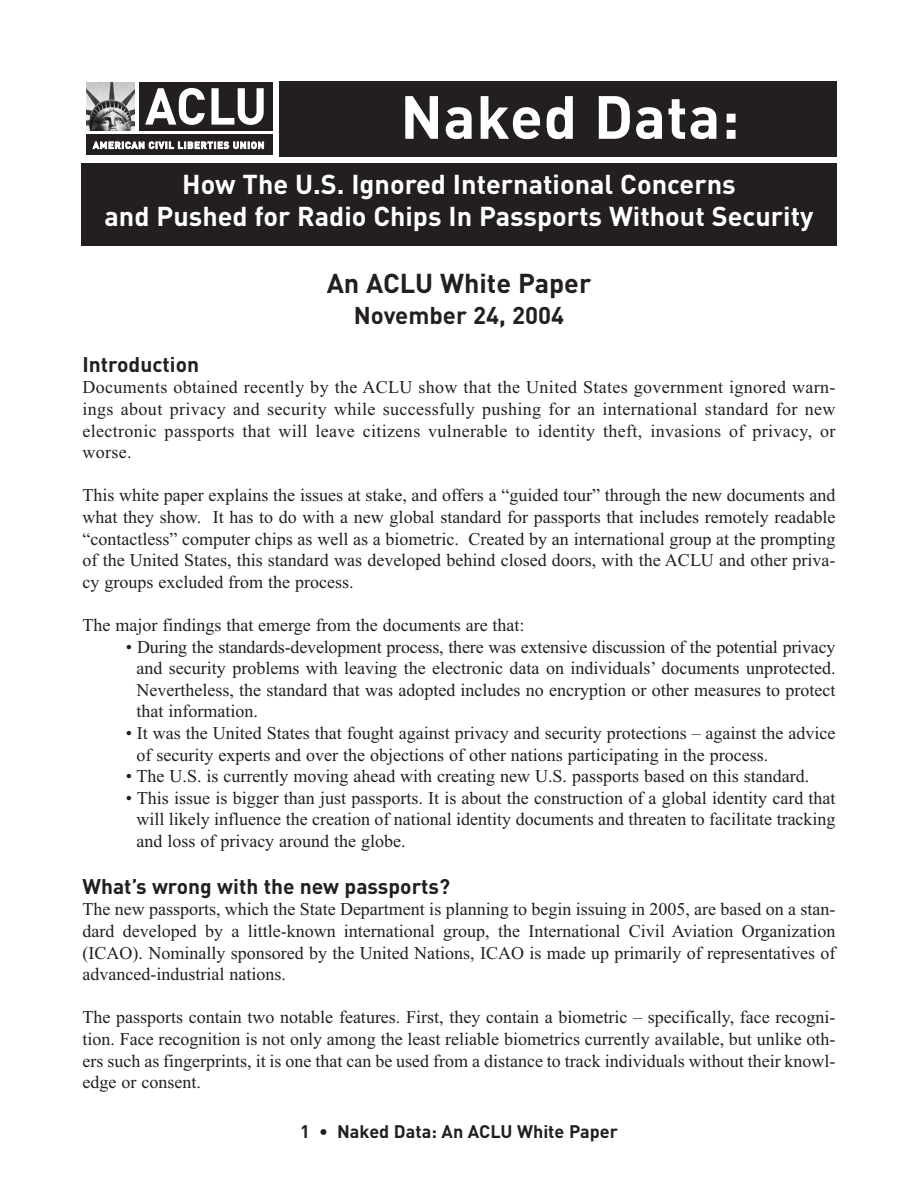
<style>
.page{position:relative;width:918px;height:1188px;background:#fff}
.page>*{position:absolute;margin:0;border:0;box-sizing:border-box;transform-origin:0 0}
.t1{font:700 60px "DIN";letter-spacing:.01em;color:#fff}
.t2{font:700 27px/32.4px "DIN";color:#fff;text-align:center}
.t3{font:700 27px "DIN";color:#231f20}
.t4{font:700 24px "DIN";color:#231f20}
.t5{font:700 21px "DIN";color:#231f20}
.t6{font:18px/21.6px "Times New Roman";color:#231f20;text-align:justify}
.t7{font:700 18px "DIN";color:#231f20}
</style>
<div class="page">
<div style="left:139px;top:82px;width:133px;height:49px;background:#231f20"></div>
<svg style="left:145px;top:88px;width:60px;height:37px"></svg>
<svg style="left:211px;top:88px;width:53px;height:37px"></svg>
<div style="left:86px;top:135px;width:186px;height:20px;background:#231f20"></div>
<svg style="left:93px;top:142px;width:171px;height:7px"></svg>
<img style="left:86px;top:82px;width:49px;height:49px">
<div style="left:279px;top:81px;width:558px;height:75px;background:#231f20"></div>
<div style="left:81px;top:163px;width:756px;height:83px;background:#231f20"></div>
<h1 class="t1" style="left:400px;top:96px;width:341px">Naked Data:</h1>
<h2 class="t2" style="left:104px;top:170px;width:711px">How The U.S. Ignored International Concerns<br>and Pushed for Radio Chips In Passports Without Security</h2>
<h2 class="t3" style="left:327px;top:274px;width:266px">An ACLU White Paper</h2>
<h3 class="t4" style="left:354px;top:306px;width:212px">November 24, 2004</h3>
<p class="t5" style="left:82px;top:357px;width:118px">Introduction</p>
<p class="t6" style="left:82px;top:378px;width:755px">Documents obtained recently by the ACLU show that the United States government ignored warn&shy;ings about privacy and security while successfully pushing for an international standard for new electronic passports that will leave citizens vulnerable to identity theft, invasions of privacy, or worse.</p>
<p class="t6" style="left:82px;top:486px;width:755px">This white paper explains the issues at stake, and offers a “guided tour” through the new documents and what they show. It has to do with a new global standard for passports that includes remotely readable “contactless” computer chips as well as a biometric. Created by an international group at the prompting of the United States, this standard was developed behind closed doors, with the ACLU and other priva&shy;cy groups excluded from the process.</p>
<p class="t6" style="left:82px;top:616px;width:444px">The major findings that emerge from the documents are that:</p>
<p class="t6" style="left:136px;top:638px;width:701px;text-indent:-11px">• During the standards-development process, there was extensive discussion of the potential privacy and security problems with leaving the electronic data on individuals’ documents unprotected.<br>Nevertheless, the standard that was adopted includes no encryption or other measures to protect that information.</p>
<p class="t6" style="left:136px;top:724px;width:701px;text-indent:-11px">• It was the United States that fought against privacy and security protections – against the advice of security experts and over the objections of other nations participating in the process.</p>
<p class="t6" style="left:126px;top:767px;width:685px">• The U.S. is currently moving ahead with creating new U.S. passports based on this standard.</p>
<p class="t6" style="left:136px;top:789px;width:701px;text-indent:-11px">• This issue is bigger than just passports. It is about the construction of a global identity card that will likely influence the creation of national identity documents and threaten to facilitate tracking and loss of privacy around the globe.</p>
<p class="t5" style="left:82px;top:879px;width:369px">What’s wrong with the new passports?</p>
<p class="t6" style="left:82px;top:900px;width:755px">The new passports, which the State Department is planning to begin issuing in 2005, are based on a stan&shy;dard developed by a little-known international group, the International Civil Aviation Organization (ICAO). Nominally sponsored by the United Nations, ICAO is made up primarily of representatives of advanced-industrial nations.</p>
<p class="t6" style="left:82px;top:1008px;width:755px">The passports contain two notable features. First, they contain a biometric – specifically, face recogni&shy;tion. Face recognition is not only among the least reliable biometrics currently available, but unlike oth&shy;ers such as fingerprints, it is one that can be used from a distance to track individuals without their knowl&shy;edge or consent.</p>
<p class="t7" style="left:300px;top:1125px;width:319px">1 • Naked Data: An ACLU White Paper</p>
</div>
